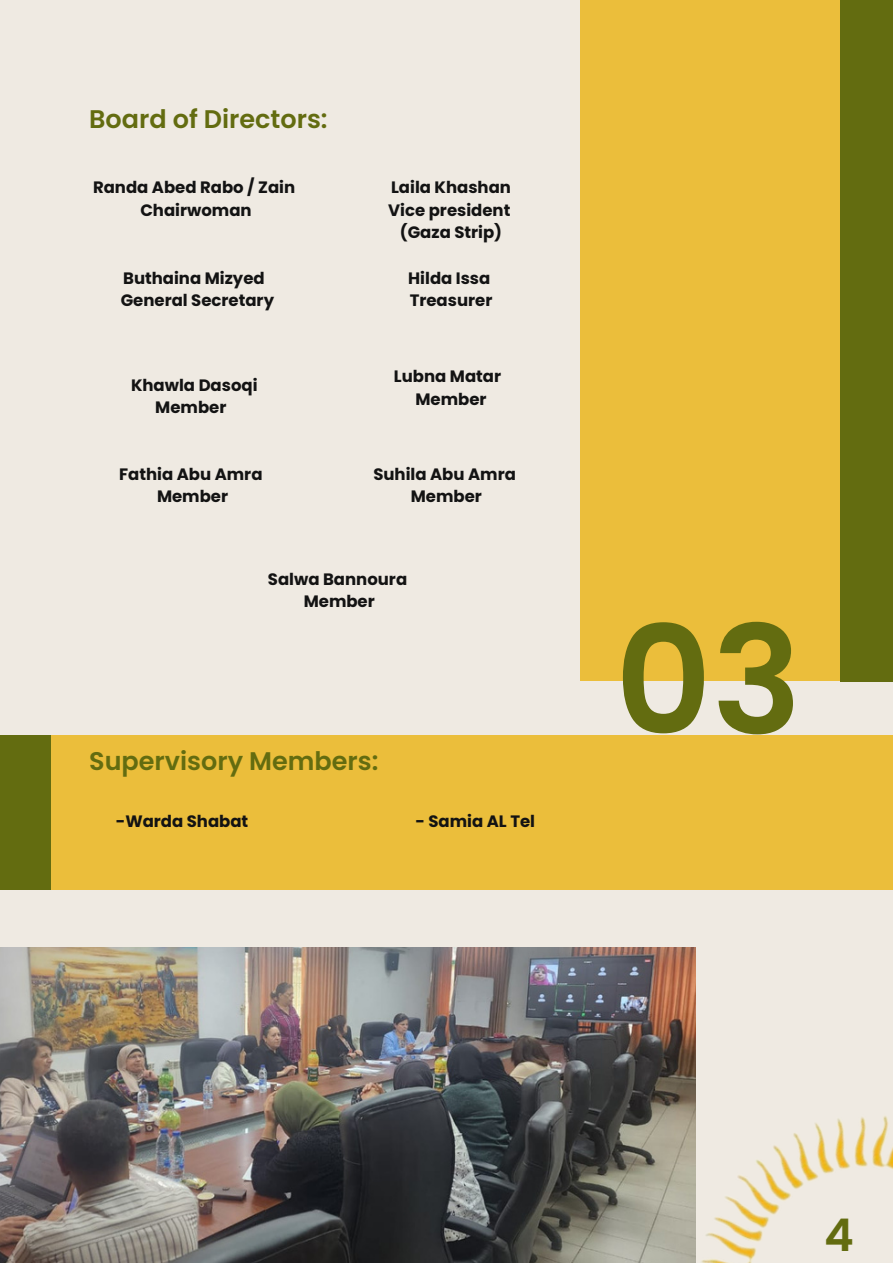
<style>
.page{position:relative;width:893px;height:1264px;background:#fff}
.page>*{position:absolute;margin:0;border:0;box-sizing:border-box;transform-origin:0 0}
.t1{font:600 149.85px "Poppins";color:#636c10}
.t2{font:600 45px "Poppins";color:#636c10}
.t3{font:600 25.5px "Poppins";color:#636c10}
.t4{font:700 16.5px "Poppins";color:#131313}
</style>
<div class="page">
<div style="left:0;top:0;width:892px;height:1262px;background:#efeae2"></div>
<div style="left:3px;top:735px;width:889px;height:154px;background:#ebbe3b"></div>
<div style="left:580px;top:0;width:312px;height:681px;background:#ebbe3b"></div>
<div style="left:840px;top:0;width:52px;height:681px;background:#636c10"></div>
<div style="left:0;top:735px;width:51px;height:154px;background:#636c10"></div>
<img style="left:0;top:947px;width:695px;height:315px">
<img style="left:658px;top:1046px;width:234px;height:216px">
<p class="t3" style="left:89px;top:101px;width:240px">Board of Directors:</p>
<p class="t4" style="left:93px;top:176px;width:204px">Randa Abed Rabo / Zain</p>
<p class="t4" style="left:140px;top:199px;width:113px">Chairwoman</p>
<p class="t4" style="left:123px;top:266px;width:143px">Buthaina Mizyed</p>
<p class="t4" style="left:121px;top:289px;width:155px">General Secretary</p>
<p class="t4" style="left:131px;top:373px;width:128px">Khawla Dasoqi</p>
<p class="t4" style="left:155px;top:395px;width:73px">Member</p>
<p class="t4" style="left:119px;top:462px;width:145px">Fathia Abu Amra</p>
<p class="t4" style="left:157px;top:485px;width:73px">Member</p>
<p class="t4" style="left:391px;top:176px;width:121px">Laila Khashan</p>
<p class="t4" style="left:388px;top:199px;width:124px">Vice president</p>
<p class="t4" style="left:400px;top:221px;width:104px">(Gaza Strip)</p>
<p class="t4" style="left:408px;top:266px;width:84px">Hilda Issa</p>
<p class="t4" style="left:409px;top:289px;width:84px">Treasurer</p>
<p class="t4" style="left:394px;top:365px;width:109px">Lubna Matar</p>
<p class="t4" style="left:415px;top:387px;width:73px">Member</p>
<p class="t4" style="left:373px;top:462px;width:144px">Suhila Abu Amra</p>
<p class="t4" style="left:411px;top:485px;width:73px">Member</p>
<p class="t4" style="left:268px;top:567px;width:141px">Salwa Bannoura</p>
<p class="t4" style="left:304px;top:590px;width:73px">Member</p>
<p class="t3" style="left:89px;top:743px;width:290px">Supervisory Members:</p>
<p class="t4" style="left:116px;top:809px;width:134px">-Warda Shabat</p>
<p class="t4" style="left:415px;top:809px;width:121px">- Samia AL Tel</p>
<p class="t1" style="left:615px;top:576px;width:188px">03</p>
<p class="t2" style="left:824px;top:1204px;width:31px">4</p>
</div>
